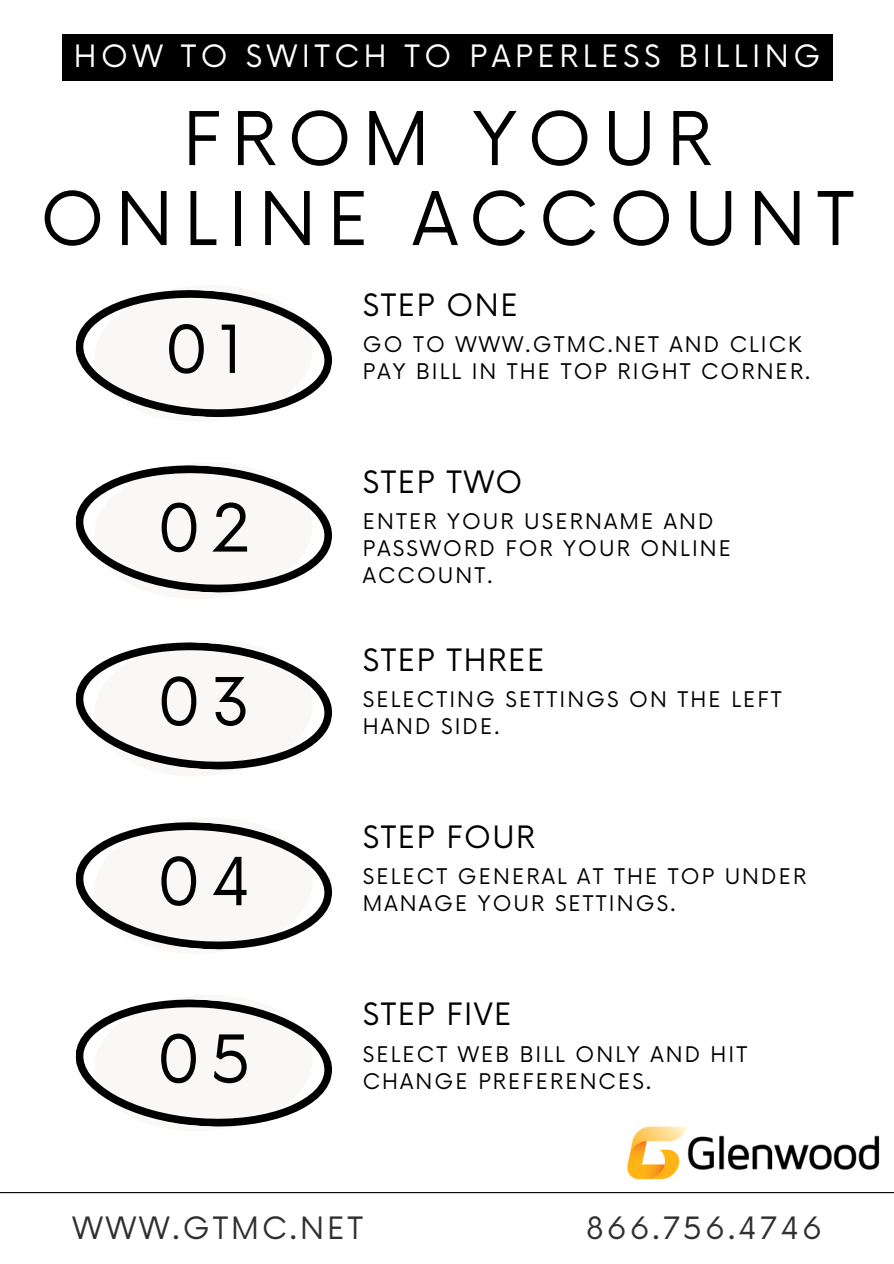
<style>
.page{position:relative;width:894px;height:1264px;background:#fff}
.page>*{position:absolute;margin:0;border:0;box-sizing:border-box;transform-origin:0 0}
.t1{font:72px/79.9px "Now";letter-spacing:.15em;color:#000;text-align:center}
.t2{font:64.5px "Now";letter-spacing:.15em;color:#000}
.t3{font:30px "Now";letter-spacing:.05em;color:#000}
.t4{font:30px "Now";letter-spacing:.15em;color:#fff}
.t5{font:30px "Now";letter-spacing:.1em;color:#303030}
.t6{font:21px/27px "Now";letter-spacing:.1em;color:#000}
</style>
<div class="page">
<svg style="left:75px;top:290px;width:257px;height:128px"></svg>
<svg style="left:75px;top:465px;width:257px;height:128px"></svg>
<svg style="left:75px;top:642px;width:257px;height:128px"></svg>
<svg style="left:75px;top:822px;width:257px;height:128px"></svg>
<svg style="left:75px;top:999px;width:257px;height:128px"></svg>
<hr style="left:0;top:1191px;width:893px;height:2px;background:#000">
<img style="left:627px;top:1126px;width:253px;height:54px">
<div style="left:62px;top:34px;width:770px;height:47px;background:#000"></div>
<h3 class="t4" style="left:74px;top:39px;width:747px">HOW TO SWITCH TO PAPERLESS BILLING</h3>
<h1 class="t1" style="left:40px;top:103px;width:815px">FROM YOUR<br>ONLINE ACCOUNT</h1>
<h2 class="t2" style="left:164px;top:313px;width:81px">01</h2>
<h2 class="t2" style="left:156px;top:492px;width:96px">02</h2>
<h2 class="t2" style="left:156px;top:666px;width:96px">03</h2>
<h2 class="t2" style="left:156px;top:845px;width:96px">04</h2>
<h2 class="t2" style="left:156px;top:1023px;width:96px">05</h2>
<h3 class="t3" style="left:363px;top:288px;width:157px">STEP ONE</h3>
<p class="t6" style="left:363px;top:332px;width:449px">GO TO WWW.GTMC.NET AND CLICK<br>PAY BILL IN THE TOP RIGHT CORNER.</p>
<h3 class="t3" style="left:363px;top:465px;width:161px">STEP TWO</h3>
<p class="t6" style="left:363px;top:509px;width:369px">ENTER YOUR USERNAME AND<br>PASSWORD FOR YOUR ONLINE<br>ACCOUNT.</p>
<h3 class="t3" style="left:363px;top:643px;width:183px">STEP THREE</h3>
<p class="t6" style="left:363px;top:686px;width:420px">SELECTING SETTINGS ON THE LEFT<br>HAND SIDE.</p>
<h3 class="t3" style="left:363px;top:820px;width:173px">STEP FOUR</h3>
<p class="t6" style="left:363px;top:864px;width:445px">SELECT GENERAL AT THE TOP UNDER<br>MANAGE YOUR SETTINGS.</p>
<h3 class="t3" style="left:363px;top:997px;width:150px">STEP FIVE</h3>
<p class="t6" style="left:363px;top:1041px;width:386px">SELECT WEB BILL ONLY AND HIT<br>CHANGE PREFERENCES.</p>
<h3 class="t5" style="left:72px;top:1211px;width:292px">WWW.GTMC.NET</h3>
<h3 class="t5" style="left:586px;top:1211px;width:237px">866.756.4746</h3>
</div>
